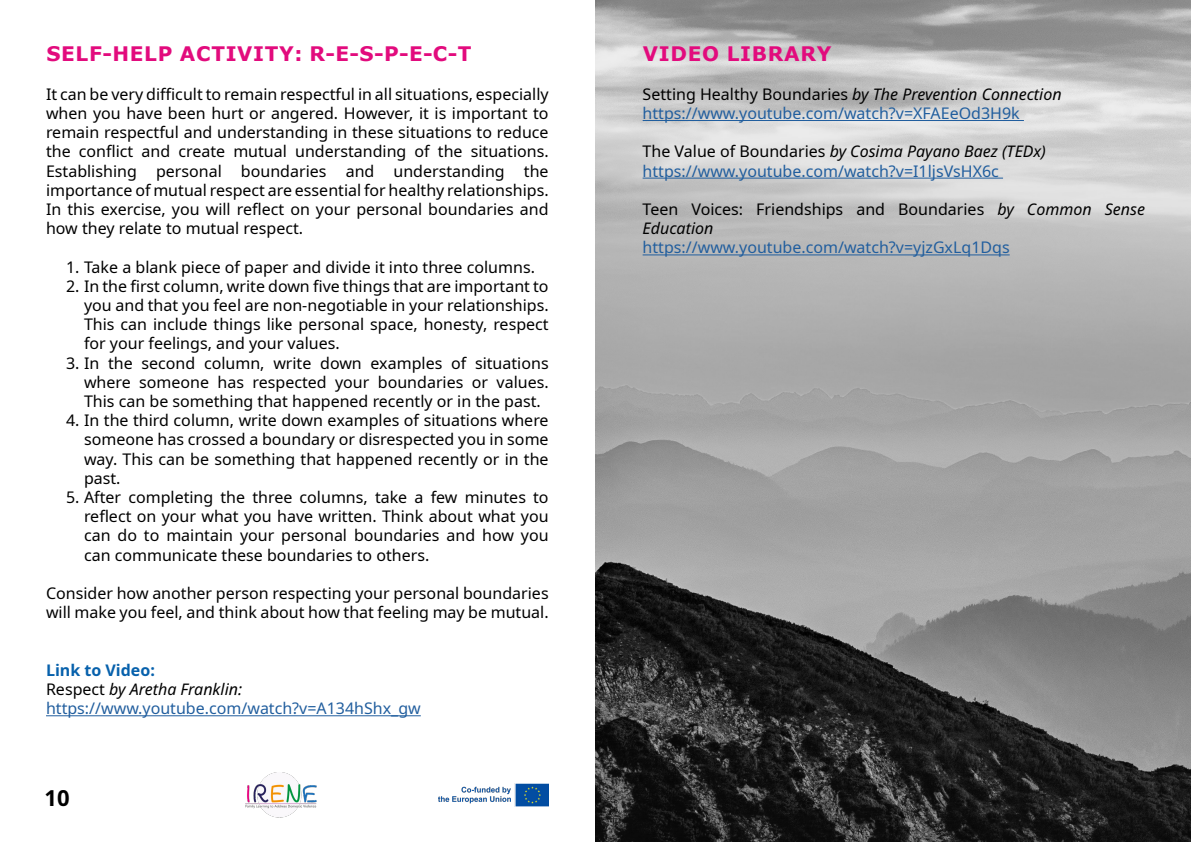
<style>
.page{position:relative;width:1191px;height:842px;background:#fff}
.page>*{position:absolute;margin:0;border:0;box-sizing:border-box;transform-origin:0 0}
.t1{font:700 22px "Noto Sans";color:#000}
.t2{font:700 20px "Verdana";letter-spacing:.035em;color:#e20b7d}
.t3{font:16px/19.2px "Noto Sans";color:#000;text-align:justify}
.t4{font:16px/19.2px "Noto Sans";color:#215e9e}
.s1{font-weight:700;color:#0761ac}
.s2{color:#000}
.s3{font-style:italic;color:#000}
.s4{font-style:italic}
</style>
<div class="page">
<img style="left:245px;top:772px;width:72px;height:46px">
<img style="left:438px;top:783px;width:110px;height:24px">
<img style="left:595px;top:0;width:596px;height:842px">
<hr style="left:46px;top:715px;width:375px;height:1px;background:#215e9e">
<hr style="left:642px;top:120px;width:382px;height:1px;background:#215e9e">
<hr style="left:642px;top:178px;width:361px;height:1px;background:#215e9e">
<hr style="left:642px;top:254px;width:367px;height:1px;background:#215e9e">
<p class="t2" style="left:46px;top:40px;width:426px">SELF-HELP ACTIVITY: R-E-S-P-E-C-T</p>
<p class="t3" style="left:46px;top:85px;width:504px">It can be very difficult to remain respectful in all situations, especially when you have been hurt or angered. However, it is important to remain respectful and understanding in these situations to reduce the conflict and create mutual understanding of the situations.<br>Establishing personal boundaries and understanding the importance of mutual respect are essential for healthy relationships.<br>In this exercise, you will reflect on your personal boundaries and how they relate to mutual respect.</p>
<p class="t3" style="left:66px;top:257px;width:470px">1. Take a blank piece of paper and divide it into three columns.</p>
<p class="t3" style="left:84px;top:277px;width:466px;text-indent:-18px">2. In the first column, write down five things that are important to you and that you feel are non-negotiable in your relationships.<br>This can include things like personal space, honesty, respect for your feelings, and your values.</p>
<p class="t3" style="left:84px;top:353px;width:466px;text-indent:-18px">3. In the second column, write down examples of situations where someone has respected your boundaries or values.<br>This can be something that happened recently or in the past.</p>
<p class="t3" style="left:84px;top:411px;width:466px;text-indent:-18px">4. In the third column, write down examples of situations where someone has crossed a boundary or disrespected you in some way. This can be something that happened recently or in the past.</p>
<p class="t3" style="left:84px;top:488px;width:466px;text-indent:-18px">5. After completing the three columns, take a few minutes to reflect on your what you have written. Think about what you can do to maintain your personal boundaries and how you can communicate these boundaries to others.</p>
<p class="t3" style="left:46px;top:584px;width:504px">Consider how another person respecting your personal boundaries will make you feel, and think about how that feeling may be mutual.</p>
<p class="t4" style="left:46px;top:661px;width:376px"><span class="s1">Link to Video:<br></span><span class="s2">Respect</span> <span class="s3">by Aretha Franklin: </span>https://www.youtube.com/watch?v=A134hShx_gw</p>
<h1 class="t1" style="left:44px;top:782px;width:27px">10</h1>
<p class="t2" style="left:643px;top:40px;width:190px">VIDEO LIBRARY</p>
<p class="t4" style="left:642px;top:85px;width:420px"><span class="s2">Setting Healthy Boundaries</span> <span class="s3">by The Prevention Connection </span>https://www.youtube.com/watch?v=XFAEeOd3H9k</p>
<p class="t4" style="left:642px;top:142px;width:405px"><span class="s2">The Value of Boundaries</span> <span class="s3">by Cosima Payano Baez (TEDx) </span>https://www.youtube.com/watch?v=I1ljsVsHX6c</p>
<p class="t3" style="left:642px;top:200px;width:504px">Teen Voices: Friendships and Boundaries <span class="s4">by Common Sense<br>Education</span></p>
<p class="t4" style="left:642px;top:238px;width:368px">https://www.youtube.com/watch?v=yjzGxLq1Dqs</p>
</div>
